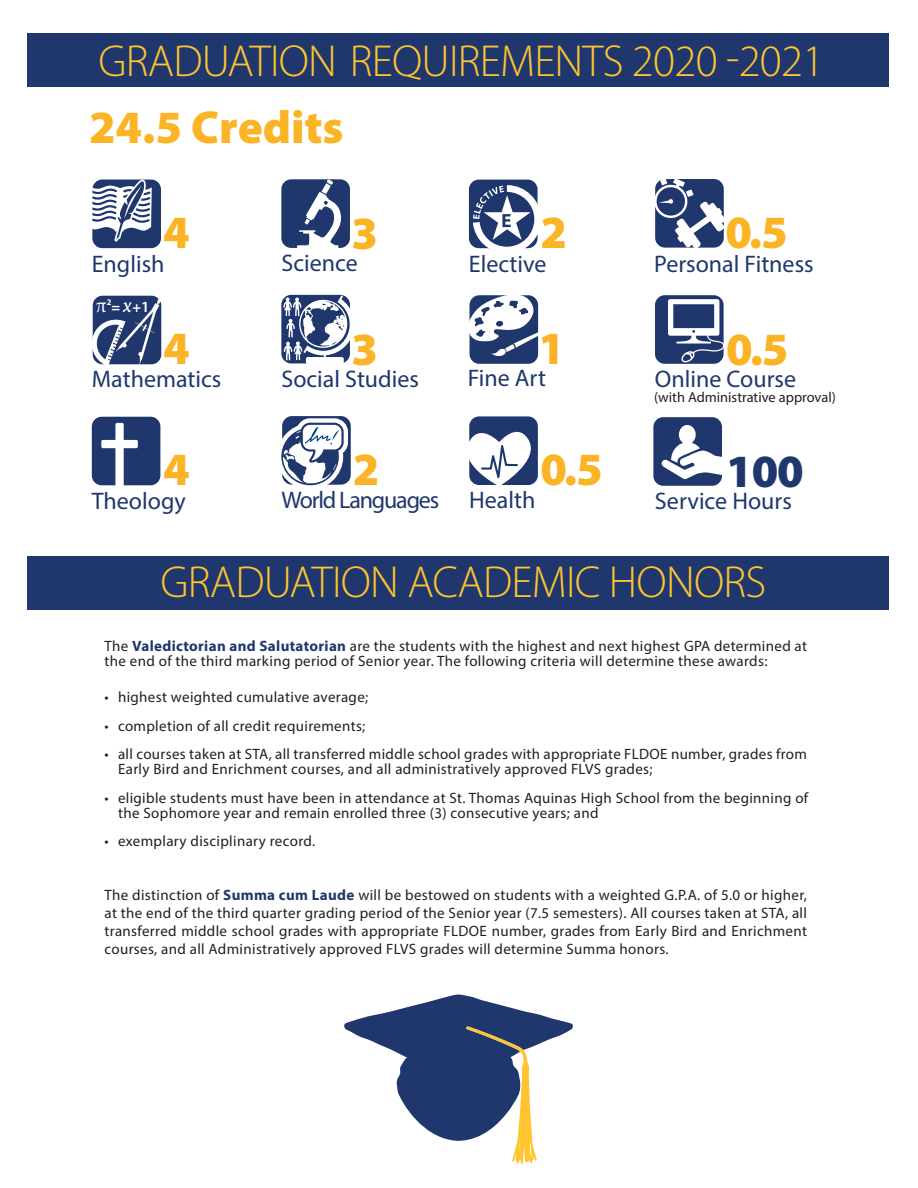
<style>
.page{position:relative;width:918px;height:1188px;background:#fff}
.page>*{position:absolute;margin:0;border:0;box-sizing:border-box;transform-origin:0 0}
.t1{font:900 46.35px "Myriad Pro";color:#fbb425}
.t2{font:900 46.35px "Myriad Pro";color:#1f376d}
.t3{font:300 45px "Myriad Pro";letter-spacing:-.015em;color:#ffc42f}
.t4{font:24.45px "Octavian MT Std";color:#fff}
.t5{font:24px "Myriad Pro";color:#1f376d}
.t6{font:24px "Myriad Pro";letter-spacing:-.05em;color:#1f376d}
.t7{font:15px/15px "Myriad Pro";letter-spacing:.025em;color:#231f20}
.t8{font:700 14.55px "Myriad Pro";color:#fff}
.t9{font:14.4px "Myriad Pro";color:#231f20}
.t10{font:700 8.55px "Myriad Pro";color:#fff}
.s1{font-family:"Octavian MT Std";font-weight:400;font-style:italic;font-size:22.35px}
.s2{font-weight:600;font-size:15.6px}
.s3{font-weight:700;color:#1f376d}
</style>
<div class="page">
<div style="left:28px;top:33px;width:861px;height:53px;background:#1f376d"></div>
<div style="left:28px;top:556px;width:861px;height:54px;background:#1f376d"></div>
<div style="left:92px;top:180px;width:69px;height:68px;background:#1f376d;border-radius:10px"></div>
<svg style="left:92px;top:180px;width:60px;height:62px"></svg>
<svg style="left:92px;top:297px;width:70px;height:68px;background:#50628c"></svg>
<div style="left:92px;top:417px;width:68px;height:68px;background:#1f376d;border-radius:10px"></div>
<svg style="left:101px;top:423px;width:37px;height:63px"></svg>
<div style="left:281px;top:179px;width:69px;height:69px;background:#1f376d;border-radius:10px"></div>
<svg style="left:297px;top:179px;width:45px;height:69px"></svg>
<div style="left:281px;top:295px;width:69px;height:68px;background:#1f376d;border-radius:10px"></div>
<svg style="left:283px;top:295px;width:67px;height:69px"></svg>
<svg style="left:281px;top:416px;width:70px;height:70px"></svg>
<div style="left:469px;top:180px;width:69px;height:68px;background:#1f376d;border-radius:10px"></div>
<svg style="left:473px;top:185px;width:65px;height:64px"></svg>
<div style="left:470px;top:295px;width:68px;height:69px;background:#1f376d;border-radius:10px"></div>
<svg style="left:469px;top:295px;width:70px;height:61px"></svg>
<div style="left:469px;top:416px;width:69px;height:69px;background:#1f376d;border-radius:10px"></div>
<svg style="left:469px;top:421px;width:69px;height:64px"></svg>
<svg style="left:655px;top:179px;width:69px;height:69px"></svg>
<div style="left:655px;top:295px;width:69px;height:69px;background:#1f376d;border-radius:10px"></div>
<svg style="left:668px;top:299px;width:56px;height:63px"></svg>
<div style="left:653px;top:417px;width:69px;height:69px;background:#1f376d;border-radius:10px"></div>
<svg style="left:662px;top:425px;width:60px;height:54px"></svg>
<svg style="left:344px;top:994px;width:229px;height:170px"></svg>
<h2 class="t3" style="left:98px;top:34px;width:728px">GRADUATION REQUIREMENTS 2020 -2021</h2>
<h1 class="t1" style="left:89px;top:97px;width:256px">24.5 Credits</h1>
<h1 class="t1" style="left:163px;top:202px;width:28px">4</h1>
<h3 class="t5" style="left:92px;top:249px;width:74px">English</h3>
<h3 class="t4" style="left:96px;top:292px;width:12px">π</h3>
<p class="t10" style="left:107px;top:297px;width:6px">2</p>
<p class="t8" style="left:111px;top:298px;width:40px">= <span class="s1">x</span>+<span class="s2">1</span></p>
<h1 class="t1" style="left:163px;top:317px;width:28px">4</h1>
<h3 class="t5" style="left:92px;top:364px;width:131px">Mathematics</h3>
<h1 class="t1" style="left:163px;top:439px;width:28px">4</h1>
<h3 class="t5" style="left:92px;top:487px;width:95px">Theology</h3>
<h1 class="t1" style="left:351px;top:202px;width:28px">3</h1>
<h3 class="t5" style="left:281px;top:249px;width:78px">Science</h3>
<h1 class="t1" style="left:351px;top:318px;width:28px">3</h1>
<h3 class="t5" style="left:281px;top:364px;width:139px">Social Studies</h3>
<h1 class="t1" style="left:353px;top:438px;width:28px">2</h1>
<h3 class="t6" style="left:281px;top:485px;width:159px">World Languages</h3>
<h1 class="t1" style="left:541px;top:201px;width:28px">2</h1>
<h3 class="t5" style="left:469px;top:249px;width:79px">Elective</h3>
<h1 class="t1" style="left:539px;top:318px;width:28px">1</h1>
<h3 class="t5" style="left:468px;top:364px;width:80px">Fine Art</h3>
<h3 class="t5" style="left:469px;top:485px;width:68px">Health</h3>
<h1 class="t1" style="left:540px;top:438px;width:64px">0.5</h1>
<h1 class="t1" style="left:725px;top:201px;width:64px">0.5</h1>
<h3 class="t5" style="left:654px;top:250px;width:161px">Personal Fitness</h3>
<h1 class="t1" style="left:726px;top:319px;width:64px">0.5</h1>
<h3 class="t5" style="left:655px;top:364px;width:143px">Online Course</h3>
<p class="t9" style="left:654px;top:388px;width:183px">(with Administrative approval)</p>
<h1 class="t2" style="left:726px;top:441px;width:79px">100</h1>
<h3 class="t5" style="left:655px;top:486px;width:138px">Service Hours</h3>
<h2 class="t3" style="left:160px;top:555px;width:607px">GRADUATION ACADEMIC HONORS</h2>
<p class="t7" style="left:105px;top:639px;width:704px">The <span class="s3">Valedictorian and Salutatorian</span> are the students with the highest and next highest GPA determined at the end of the third marking period of Senior year. The following criteria will determine these awards:</p>
<p class="t7" style="left:105px;top:690px;width:265px">• highest weighted cumulative average;</p>
<p class="t7" style="left:105px;top:718px;width:262px">• completion of all credit requirements;</p>
<p class="t7" style="left:118px;top:747px;width:690px;text-indent:-14px">• all courses taken at STA, all transferred middle school grades with appropriate FLDOE number, grades from<br>Early Bird and Enrichment courses, and all administratively approved FLVS grades;</p>
<p class="t7" style="left:118px;top:790px;width:692px;text-indent:-14px">• eligible students must have been in attendance at St. Thomas Aquinas High School from the beginning of the Sophomore year and remain enrolled three (3) consecutive years; and</p>
<p class="t7" style="left:105px;top:834px;width:212px">• exemplary disciplinary record.</p>
<p class="t7" style="left:105px;top:886px;width:704px;line-height:18px;text-align:justify">The distinction of <span class="s3">Summa cum Laude</span> will be bestowed on students with a weighted G.P.A. of 5.0 or higher, at the end of the third quarter grading period of the Senior year (7.5 semesters). All courses taken at STA, all transferred middle school grades with appropriate FLDOE number, grades from Early Bird and Enrichment courses, and all Administratively approved FLVS grades will determine Summa honors.</p>
</div>
